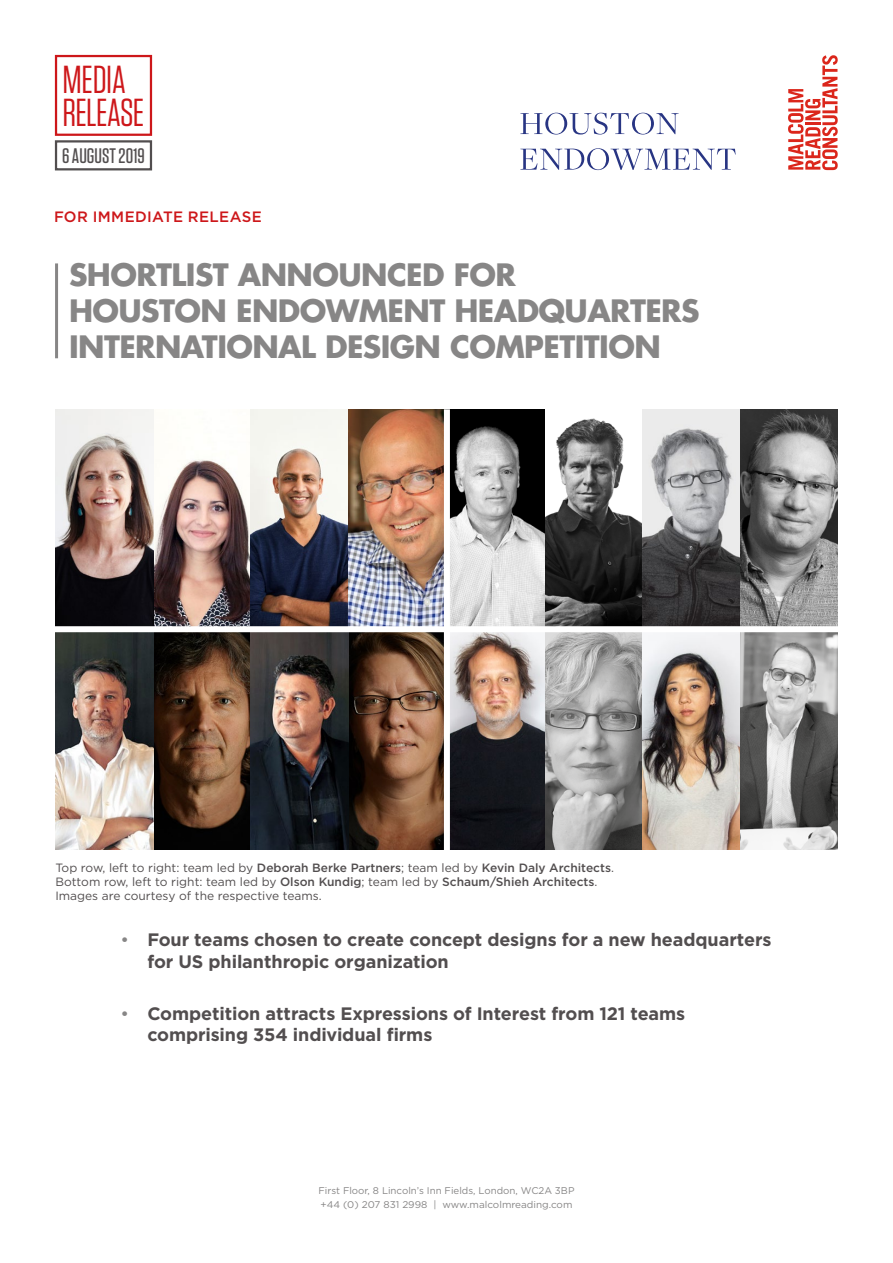
<style>
.page{position:relative;width:893px;height:1263px;background:#fff}
.page>*{position:absolute;margin:0;border:0;box-sizing:border-box;transform-origin:0 0}
.t1{font:39px/33px "Tungsten";letter-spacing:-.015em;color:#cd171a}
.t2{font:700 30px/36px "Futura Std";letter-spacing:-.02em;color:#878686}
.t3{font:500 21px "Tungsten";color:#524e4f}
.t4{font:700 18px/21.6px "Gotham";letter-spacing:-.005em;color:#524e4f}
.t5{font:500 15px "Gotham";letter-spacing:.025em;color:#cd171a}
.t6{font:12px/14.4px "Gotham";color:#524e4f}
.t7{font:9.75px/13.5px "Gotham";color:#878686}
.s1{font-weight:500}
.s2{font-weight:400;color:#878686}
</style>
<div class="page">
<svg style="left:788px;top:55px;width:50px;height:115px"></svg>
<div style="left:55px;top:55px;width:97px;height:81px;border:2px solid #cd171a"></div>
<div style="left:55px;top:140px;width:97px;height:30px;border:2px solid #524e4f"></div>
<svg style="left:520px;top:113px;width:159px;height:22px"></svg>
<svg style="left:520px;top:148px;width:216px;height:22px"></svg>
<img style="left:55px;top:409px;width:196px;height:217px">
<img style="left:251px;top:409px;width:98px;height:217px">
<img style="left:349px;top:409px;width:95px;height:217px">
<img style="left:450px;top:409px;width:290px;height:217px">
<img style="left:740px;top:409px;width:98px;height:440px">
<img style="left:55px;top:632px;width:389px;height:217px">
<img style="left:450px;top:632px;width:192px;height:217px">
<img style="left:642px;top:632px;width:98px;height:217px">
<hr style="left:55px;top:263px;width:3px;height:95px;background:#878686">
<div style="left:51px;top:626px;width:788px;height:6px;background:#fff"></div>
<h1 class="t1" style="left:63px;top:64px;width:83px">MEDIA<br>RELEASE</h1>
<h3 class="t3" style="left:62px;top:144px;width:84px">6 AUGUST 2019</h3>
<p class="t5" style="left:54px;top:207px;width:209px">FOR IMMEDIATE RELEASE</p>
<h2 class="t2" style="left:69px;top:257px;width:632px">SHORTLIST ANNOUNCED FOR<br>HOUSTON ENDOWMENT HEADQUARTERS<br>INTERNATIONAL DESIGN COMPETITION</h2>
<p class="t6" style="left:55px;top:860px;width:560px">Top row, left to right: team led by <span class="s1">Deborah Berke Partners</span>; team led by <span class="s1">Kevin Daly Architects</span>.<br>Bottom row, left to right: team led by <span class="s1">Olson Kundig</span>; team led by <span class="s1">Schaum/Shieh Architects</span>.<br>Images are courtesy of the respective teams.</p>
<h3 class="t4" style="left:147px;top:929px;width:626px;text-indent:-27px"><span class="s2">•</span> Four teams chosen to create concept designs for a new headquarters for US philanthropic organization</h3>
<h3 class="t4" style="left:147px;top:1002px;width:539px;text-indent:-27px"><span class="s2">•</span> Competition attracts Expressions of Interest from 121 teams comprising 354 individual firms</h3>
<p class="t7" style="left:318px;top:1184px;width:258px">First Floor, 8 Lincoln’s Inn Fields, London, WC2A 3BP +44 (0) 207 831 2998 | www.malcolmreading.com</p>
</div>
